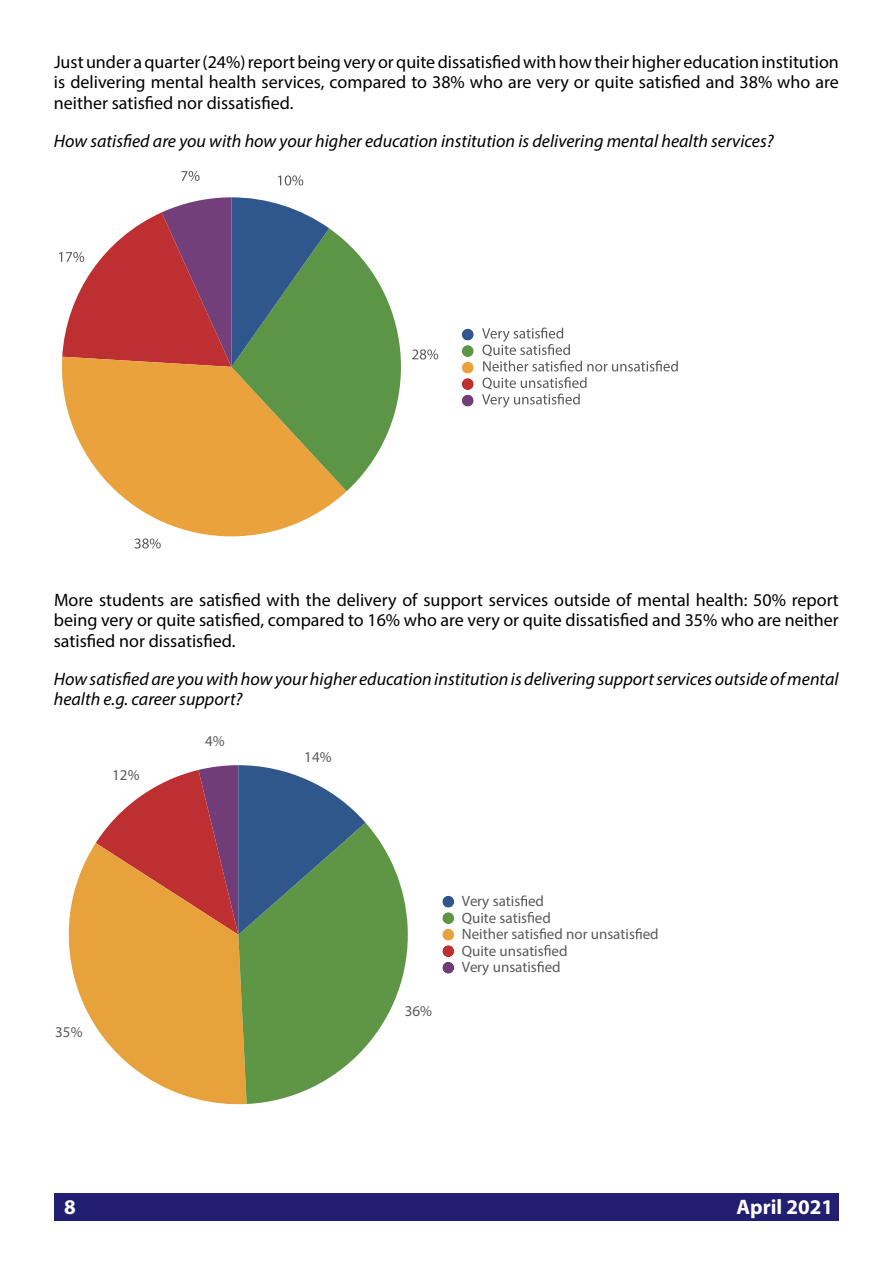
<style>
.page{position:relative;width:893px;height:1263px;background:#fff}
.page>*{position:absolute;margin:0;border:0;box-sizing:border-box;transform-origin:0 0}
.t1{font:700 21px "Myriad Pro";color:#fff}
.t2{font:18px/20.7px "Myriad Pro";color:#000;text-align:justify}
.t3{font:italic 18px/20.7px "Myriad Pro";color:#000}
.t4{font:15px/16.5px "Myriad Pro";color:#5a5a5a}
</style>
<div class="page">
<div style="left:54px;top:1193px;width:785px;height:27px;background:#221f72"></div>
<svg style="left:61px;top:367px;width:286px;height:170px;fill:#eaa23c"></svg>
<svg style="left:231px;top:228px;width:188px;height:263px;fill:#5c9545"></svg>
<svg style="left:181px;top:171px;width:19px;height:10px"></svg>
<svg style="left:59px;top:197px;width:270px;height:170px"></svg>
<svg style="left:135px;top:538px;width:26px;height:10px"></svg>
<svg style="left:412px;top:349px;width:26px;height:10px"></svg>
<svg style="left:278px;top:175px;width:25px;height:10px"></svg>
<div style="left:462px;top:329px;width:12px;height:12px;background:#2f578c;border-radius:50%"></div>
<div style="left:462px;top:345px;width:12px;height:12px;background:#5c9545;border-radius:50%"></div>
<div style="left:462px;top:362px;width:12px;height:12px;background:#eaa23c;border-radius:50%"></div>
<svg style="left:482px;top:328px;width:196px;height:43px"></svg>
<div style="left:462px;top:378px;width:12px;height:12px;background:#be2f31;border-radius:50%"></div>
<svg style="left:461px;top:395px;width:13px;height:12px"></svg>
<svg style="left:482px;top:377px;width:105px;height:31px"></svg>
<svg style="left:68px;top:843px;width:178px;height:262px;fill:#e8a23c"></svg>
<svg style="left:238px;top:823px;width:170px;height:281px;fill:#5f9646"></svg>
<svg style="left:96px;top:765px;width:269px;height:170px;background:#91746c"></svg>
<div style="left:442px;top:896px;width:12px;height:12px;background:#2f578b;border-radius:50%"></div>
<svg style="left:520px;top:895px;width:7px;height:11px"></svg>
<div style="left:442px;top:912px;width:12px;height:12px;background:#5f9646;border-radius:50%"></div>
<div style="left:442px;top:929px;width:12px;height:12px;background:#e8a23c;border-radius:50%"></div>
<svg style="left:527px;top:912px;width:19px;height:27px"></svg>
<svg style="left:635px;top:928px;width:7px;height:11px"></svg>
<div style="left:442px;top:945px;width:12px;height:12px;background:#be2f31;border-radius:50%"></div>
<div style="left:442px;top:962px;width:12px;height:12px;background:#703d79;border-radius:50%"></div>
<svg style="left:537px;top:945px;width:13px;height:27px"></svg>
<p class="t2" style="left:54px;top:51px;width:786px">Justunder aquarter(24%)reportbeingveryorquitedissatisfiedwithhowtheirhigher educationinstitution is delivering mental health services, compared to 38% who are very or quite satisfied and 38% who are neither satisfied nor dissatisfied.</p>
<p class="t3" style="left:54px;top:130px;width:721px">How satisfied are you with how your higher education institution is delivering mental health services?</p>
<p class="t2" style="left:54px;top:589px;width:787px">More students are satisfied with the delivery of support services outside of mental health: 50% report being very or quite satisfied, compared to 16% who are very or quite dissatisfied and 35% who are neither satisfied nor dissatisfied.</p>
<p class="t3" style="left:54px;top:668px;width:786px">How satisfied are you with how your higher education institution is delivering support services outside of mental health e.g. career support?</p>
<p class="t4" style="left:205px;top:732px;width:21px">4%</p>
<p class="t4" style="left:112px;top:767px;width:29px">12%</p>
<p class="t4" style="left:304px;top:749px;width:29px">14%</p>
<p class="t4" style="left:55px;top:1023px;width:29px">35%</p>
<p class="t4" style="left:405px;top:1002px;width:29px">36%</p>
<p class="t4" style="left:462px;top:893px;width:198px">Very satis ed<br>Quite satis ed<br>Neither satis ed nor unsatis ed<br>Quite unsatis ed<br>Very unsatis ed</p>
<p class="t1" style="left:64px;top:1193px;width:13px">8</p>
<p class="t1" style="left:736px;top:1193px;width:98px">April 2021</p>
</div>
